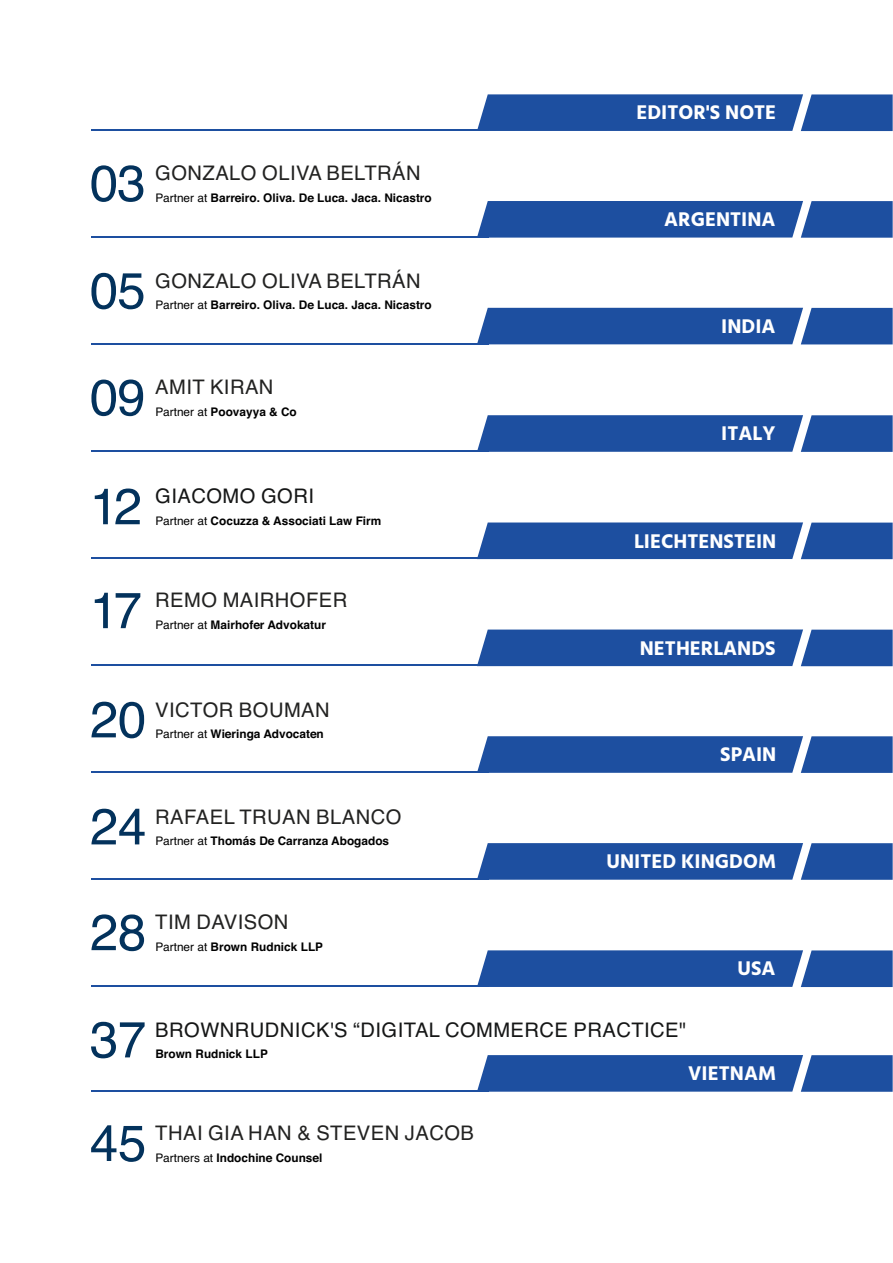
<style>
.page{position:relative;width:893px;height:1263px;background:#fff}
.page>*{position:absolute;margin:0;border:0;box-sizing:border-box;transform-origin:0 0}
.t1{font:50.85px "Helvetica";letter-spacing:-.01em;color:#03325c}
.t2{font:700 20.25px "Hind";color:#fff}
.t3{font:20.1px "Helvetica";letter-spacing:.025em;color:#222221}
.t4{font:20.1px "Helvetica";letter-spacing:.025em;color:#151616}
.t5{font:700 11.85px "Helvetica";color:#000}
.s1{font-weight:400}
</style>
<div class="page">
<svg style="left:477px;top:94px;width:416px;height:37px;background:#2756a4"></svg>
<hr style="left:91px;top:129px;width:398px;height:2px;background:#1d4fa0">
<svg style="left:477px;top:201px;width:416px;height:37px;background:#2756a4"></svg>
<hr style="left:91px;top:236px;width:398px;height:2px;background:#1d4fa0">
<div style="left:477px;top:308px;width:416px;height:36px;background:#1d4fa0"></div>
<hr style="left:91px;top:343px;width:398px;height:1px;background:#1d4fa0">
<svg style="left:477px;top:415px;width:416px;height:37px;background:#2756a4"></svg>
<hr style="left:91px;top:450px;width:398px;height:2px;background:#1d4fa0">
<div style="left:477px;top:522px;width:416px;height:37px;background:#1d4fa0"></div>
<hr style="left:91px;top:557px;width:398px;height:2px;background:#1d4fa0">
<svg style="left:477px;top:736px;width:416px;height:37px;background:#2756a4"></svg>
<hr style="left:91px;top:771px;width:398px;height:2px;background:#1d4fa0">
<svg style="left:477px;top:843px;width:416px;height:37px;background:#2756a4"></svg>
<hr style="left:91px;top:878px;width:398px;height:2px;background:#1d4fa0">
<div style="left:477px;top:629px;width:416px;height:37px;background:#1d4fa0"></div>
<hr style="left:91px;top:665px;width:398px;height:1px;background:#1d4fa0">
<svg style="left:477px;top:1055px;width:416px;height:37px;background:#2756a4"></svg>
<hr style="left:91px;top:1090px;width:398px;height:2px;background:#1d4fa0">
<svg style="left:477px;top:950px;width:416px;height:37px;background:#2756a4"></svg>
<hr style="left:91px;top:985px;width:398px;height:2px;background:#1d4fa0">
<h1 class="t1" style="left:90px;top:163px;width:57px">03</h1>
<h3 class="t3" style="left:155px;top:165px;width:267px">GONZALO OLIVA BELTRÁN</h3>
<p class="t5" style="left:155px;top:193px;width:278px"><span class="s1">Partner at</span> Barreiro. Oliva. De Luca. Jaca. Nicastro</p>
<h1 class="t1" style="left:90px;top:270px;width:57px">05</h1>
<h3 class="t3" style="left:155px;top:272px;width:267px">GONZALO OLIVA BELTRÁN</h3>
<p class="t5" style="left:155px;top:300px;width:278px"><span class="s1">Partner at</span> Barreiro. Oliva. De Luca. Jaca. Nicastro</p>
<h1 class="t1" style="left:90px;top:377px;width:57px">09</h1>
<h3 class="t3" style="left:155px;top:379px;width:120px">AMIT KIRAN</h3>
<p class="t5" style="left:155px;top:407px;width:143px"><span class="s1">Partner at</span> Poovayya &amp; Co</p>
<h1 class="t1" style="left:90px;top:486px;width:54px">12</h1>
<h3 class="t4" style="left:155px;top:488px;width:160px">GIACOMO GORI</h3>
<p class="t5" style="left:155px;top:516px;width:228px"><span class="s1">Partner at</span> Cocuzza &amp; Associati Law Firm</p>
<h1 class="t1" style="left:90px;top:590px;width:54px">17</h1>
<h3 class="t3" style="left:155px;top:592px;width:193px">REMO MAIRHOFER</h3>
<p class="t5" style="left:155px;top:620px;width:172px"><span class="s1">Partner at</span> Mairhofer Advokatur</p>
<h1 class="t1" style="left:90px;top:699px;width:58px">20</h1>
<h3 class="t3" style="left:155px;top:701px;width:176px">VICTOR BOUMAN</h3>
<p class="t5" style="left:155px;top:729px;width:170px"><span class="s1">Partner at</span> Wieringa Advocaten</p>
<h1 class="t1" style="left:90px;top:806px;width:58px">24</h1>
<h3 class="t3" style="left:155px;top:808px;width:248px">RAFAEL TRUAN BLANCO</h3>
<p class="t5" style="left:155px;top:836px;width:235px"><span class="s1">Partner at</span> Thomás De Carranza Abogados</p>
<h1 class="t1" style="left:90px;top:912px;width:58px">28</h1>
<h3 class="t3" style="left:155px;top:914px;width:135px">TIM DAVISON</h3>
<p class="t5" style="left:155px;top:942px;width:169px"><span class="s1">Partner at</span> Brown Rudnick LLP</p>
<h2 class="t2" style="left:636px;top:101px;width:141px">EDITOR'S NOTE</h2>
<h2 class="t2" style="left:664px;top:207px;width:113px">ARGENTINA</h2>
<h2 class="t2" style="left:721px;top:314px;width:56px">INDIA</h2>
<h2 class="t2" style="left:721px;top:421px;width:56px">ITALY</h2>
<h2 class="t2" style="left:634px;top:529px;width:144px">LIECHTENSTEIN</h2>
<h2 class="t2" style="left:640px;top:636px;width:137px">NETHERLANDS</h2>
<h2 class="t2" style="left:720px;top:742px;width:58px">SPAIN</h2>
<h2 class="t2" style="left:607px;top:849px;width:171px">UNITED KINGDOM</h2>
<h2 class="t2" style="left:738px;top:956px;width:39px">USA</h2>
<h1 class="t1" style="left:90px;top:1019px;width:58px">37</h1>
<h3 class="t4" style="left:155px;top:1021px;width:532px">BROWNRUDNICK'S “DIGITAL COMMERCE PRACTICE"</h3>
<p class="t5" style="left:155px;top:1049px;width:114px">Brown Rudnick LLP</p>
<h1 class="t1" style="left:90px;top:1123px;width:58px">45</h1>
<h3 class="t3" style="left:155px;top:1125px;width:320px">THAI GIA HAN &amp; STEVEN JACOB</h3>
<p class="t5" style="left:155px;top:1153px;width:169px"><span class="s1">Partners at</span> Indochine Counsel</p>
<h2 class="t2" style="left:688px;top:1061px;width:89px">VIETNAM</h2>
</div>
